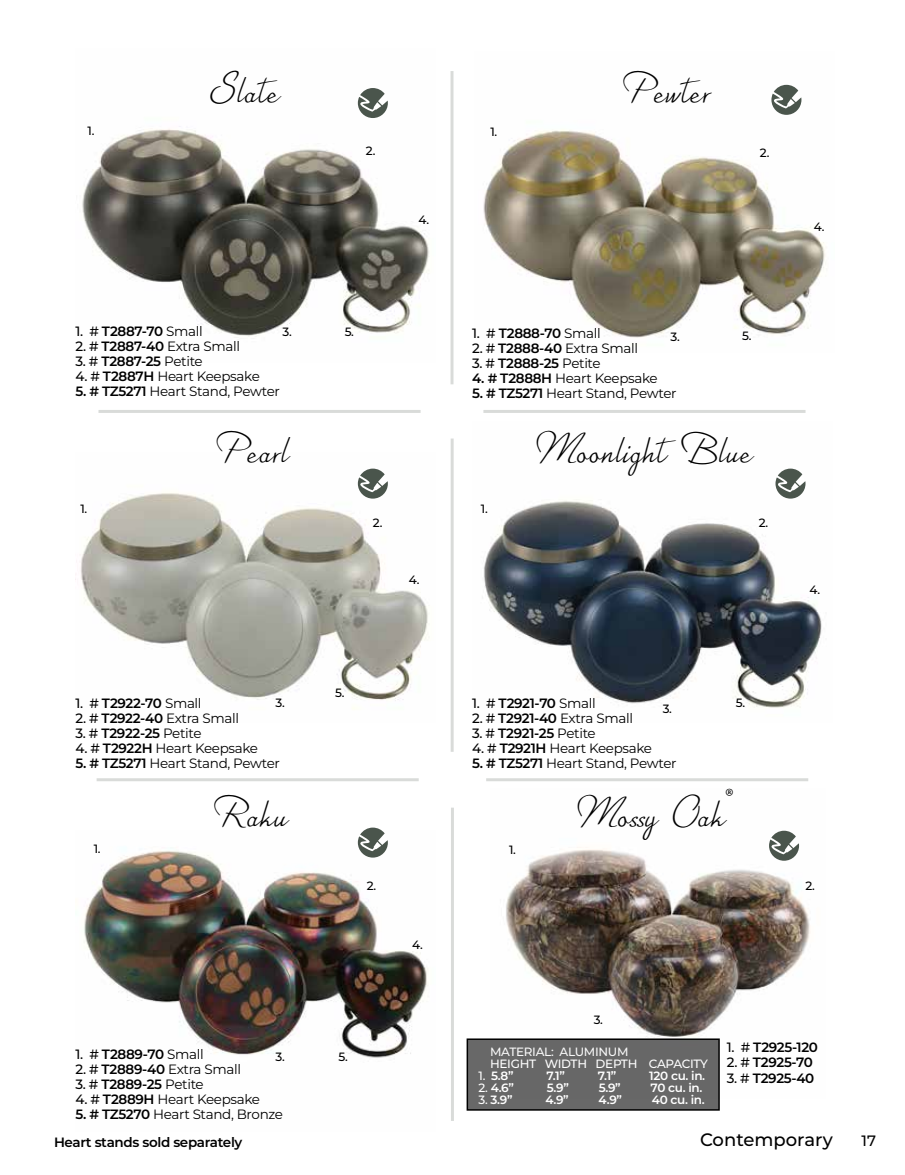
<style>
.page{position:relative;width:905px;height:1175px;background:#fff}
.page>*{position:absolute;margin:0;border:0;box-sizing:border-box;transform-origin:0 0}
.t1{font:45px "Distinction";color:#000}
.t2{font:500 18px "Montserrat";color:#000}
.t3{font:500 15px "Montserrat";color:#000}
.t4{font:13.5px "Montserrat";letter-spacing:-.025em;color:#000}
.t5{font:600 13.5px "Montserrat";letter-spacing:-.025em;color:#000}
.t6{font:600 12px "Montserrat";letter-spacing:-.025em;color:#fff}
.t7{font:500 12px "Montserrat";color:#000}
.t8{font:500 12px "Montserrat";letter-spacing:-.025em;color:#fff}
.t9{font:500 12px "Montserrat";letter-spacing:-.025em;color:#f8f8f8}
.s1{font-weight:500}
.s2{font-weight:400}
.s3{font-weight:600}
</style>
<div class="page">
<hr style="left:98px;top:410px;width:322px;height:3px;background:#4a554c">
<hr style="left:483px;top:410px;width:322px;height:3px;background:#4a554c">
<hr style="left:450px;top:71px;width:3px;height:313px;background:#4a554c">
<hr style="left:450px;top:438px;width:3px;height:314px;background:#4a554c">
<hr style="left:451px;top:807px;width:3px;height:313px;background:#4a554c">
<hr style="left:97px;top:778px;width:322px;height:3px;background:#4a554c">
<hr style="left:486px;top:778px;width:322px;height:3px;background:#4a554c">
<img style="left:82px;top:101px;width:347px;height:237px">
<img style="left:483px;top:84px;width:343px;height:254px">
<img style="left:84px;top:841px;width:344px;height:217px">
<img style="left:482px;top:481px;width:340px;height:227px">
<img style="left:75px;top:482px;width:355px;height:227px">
<img style="left:506px;top:845px;width:304px;height:253px">
<div style="left:467px;top:1039px;width:252px;height:70px;background:#686868"></div>
<div style="left:466px;top:1038px;width:253px;height:72px;border:2px solid #000"></div>
<svg style="left:358px;top:88px;width:30px;height:30px"></svg>
<svg style="left:771px;top:85px;width:30px;height:30px"></svg>
<svg style="left:358px;top:468px;width:30px;height:30px"></svg>
<svg style="left:775px;top:468px;width:30px;height:30px"></svg>
<svg style="left:358px;top:827px;width:30px;height:30px"></svg>
<svg style="left:769px;top:830px;width:30px;height:30px"></svg>
<p class="t7" style="left:87px;top:122px;width:8px">1.</p>
<h1 class="t1" style="left:211px;top:61px;width:71px">Slate</h1>
<h1 class="t1" style="left:623px;top:61px;width:89px">Pewter</h1>
<p class="t7" style="left:366px;top:143px;width:11px">2.</p>
<p class="t7" style="left:418px;top:211px;width:12px">4.</p>
<p class="t7" style="left:490px;top:123px;width:8px">1.</p>
<p class="t7" style="left:760px;top:144px;width:11px">2.</p>
<p class="t7" style="left:813px;top:218px;width:12px">4.</p>
<p class="t5" style="left:75px;top:321px;width:129px"><span class="s1">1. #</span> T2887-70 <span class="s2">Small</span></p>
<p class="t4" style="left:75px;top:337px;width:166px"><span class="s1">2. #</span> <span class="s3">T2887-40</span> Extra Small</p>
<p class="t5" style="left:75px;top:351px;width:129px"><span class="s1">3. #</span> T2887-25 <span class="s2">Petite</span></p>
<p class="t4" style="left:75px;top:367px;width:186px"><span class="s1">4. #</span> <span class="s3">T2887H</span> Heart Keepsake</p>
<p class="t4" style="left:75px;top:382px;width:206px"><span class="s3">5. # TZ5271</span> Heart Stand, Pewter</p>
<p class="t7" style="left:282px;top:324px;width:11px">3.</p>
<p class="t7" style="left:345px;top:324px;width:11px">5.</p>
<p class="t5" style="left:472px;top:324px;width:130px"><span class="s1">1. #</span> T2888-70 <span class="s2">Small</span></p>
<p class="t4" style="left:472px;top:339px;width:167px"><span class="s1">2. #</span> <span class="s3">T2888-40</span> Extra Small</p>
<p class="t5" style="left:472px;top:354px;width:130px"><span class="s1">3. #</span> T2888-25 <span class="s2">Petite</span></p>
<p class="t4" style="left:472px;top:369px;width:187px"><span class="s3">4. # T2888H</span> Heart Keepsake</p>
<p class="t4" style="left:472px;top:384px;width:206px"><span class="s3">5. # TZ5271</span> Heart Stand, Pewter</p>
<p class="t7" style="left:670px;top:329px;width:11px">3.</p>
<p class="t7" style="left:742px;top:328px;width:11px">5.</p>
<p class="t7" style="left:80px;top:500px;width:8px">1.</p>
<h1 class="t1" style="left:217px;top:421px;width:74px">Pearl</h1>
<h1 class="t1" style="left:536px;top:421px;width:218px">Moonlight Blue</h1>
<p class="t7" style="left:373px;top:514px;width:11px">2.</p>
<p class="t7" style="left:409px;top:571px;width:12px">4.</p>
<p class="t7" style="left:481px;top:500px;width:8px">1.</p>
<p class="t7" style="left:759px;top:514px;width:11px">2.</p>
<p class="t5" style="left:75px;top:694px;width:127px"><span class="s1">1. #</span> T2922-70 <span class="s2">Small</span></p>
<p class="t4" style="left:75px;top:709px;width:165px"><span class="s1">2. #</span> <span class="s3">T2922-40</span> Extra Small</p>
<p class="t5" style="left:75px;top:724px;width:128px"><span class="s1">3. #</span> T2922-25 <span class="s2">Petite</span></p>
<p class="t4" style="left:75px;top:739px;width:184px"><span class="s1">4. #</span> <span class="s3">T2922H</span> Heart Keepsake</p>
<p class="t4" style="left:75px;top:754px;width:206px"><span class="s3">5. # TZ5271</span> Heart Stand, Pewter</p>
<p class="t7" style="left:275px;top:694px;width:11px">3.</p>
<p class="t7" style="left:335px;top:684px;width:11px">5.</p>
<p class="t5" style="left:472px;top:694px;width:125px"><span class="s1">1. #</span> T2921-70 <span class="s2">Small</span></p>
<p class="t4" style="left:472px;top:709px;width:162px"><span class="s1">2. #</span> <span class="s3">T2921-40</span> Extra Small</p>
<p class="t5" style="left:472px;top:724px;width:125px"><span class="s1">3. #</span> T2921-25 <span class="s2">Petite</span></p>
<p class="t4" style="left:472px;top:739px;width:181px"><span class="s1">4. #</span> <span class="s3">T2921H</span> Heart Keepsake</p>
<p class="t4" style="left:472px;top:754px;width:206px"><span class="s3">5. # TZ5271</span> Heart Stand, Pewter</p>
<p class="t7" style="left:662px;top:700px;width:11px">3.</p>
<p class="t7" style="left:735px;top:694px;width:11px">5.</p>
<p class="t7" style="left:94px;top:840px;width:8px">1.</p>
<h1 class="t1" style="left:212px;top:785px;width:77px">Raku</h1>
<h1 class="t1" style="left:577px;top:785px;width:157px">Mossy Oak<sup>®</sup></h1>
<p class="t7" style="left:366px;top:877px;width:11px">2.</p>
<p class="t7" style="left:412px;top:936px;width:12px">4.</p>
<p class="t7" style="left:509px;top:841px;width:8px">1.</p>
<p class="t7" style="left:593px;top:1011px;width:11px">3.</p>
<p class="t7" style="left:809px;top:581px;width:12px">4.</p>
<p class="t7" style="left:805px;top:877px;width:11px">2.</p>
<p class="t5" style="left:75px;top:1044px;width:130px"><span class="s1">1. #</span> T2889-70 <span class="s2">Small</span></p>
<p class="t4" style="left:75px;top:1059px;width:167px"><span class="s1">2. #</span> <span class="s3">T2889-40</span> Extra Small</p>
<p class="t5" style="left:75px;top:1074px;width:130px"><span class="s1">3. #</span> T2889-25 <span class="s2">Petite</span></p>
<p class="t4" style="left:75px;top:1089px;width:186px"><span class="s1">4. #</span> <span class="s3">T2889H</span> Heart Keepsake</p>
<p class="t4" style="left:75px;top:1104px;width:209px"><span class="s3">5. # TZ5270</span> Heart Stand, Bronze</p>
<p class="t7" style="left:275px;top:1048px;width:11px">3.</p>
<p class="t7" style="left:338px;top:1048px;width:11px">5.</p>
<p class="t9" style="left:490px;top:1043px;width:140px">MATERIAL: ALUMINUM</p>
<p class="t8" style="left:490px;top:1055px;width:219px">HEIGHT WIDTH DEPTH CAPACITY</p>
<p class="t6" style="left:478px;top:1067px;width:36px"><span class="s1">1.</span> 5.8”</p>
<p class="t6" style="left:546px;top:1067px;width:20px">7.1”</p>
<p class="t6" style="left:598px;top:1067px;width:20px">7.1”</p>
<p class="t6" style="left:649px;top:1067px;width:57px">120 cu. in.</p>
<p class="t6" style="left:478px;top:1079px;width:37px"><span class="s1">2.</span> 4.6”</p>
<p class="t6" style="left:547px;top:1079px;width:24px">5.9”</p>
<p class="t6" style="left:598px;top:1079px;width:24px">5.9”</p>
<p class="t6" style="left:650px;top:1079px;width:53px">70 cu. in.</p>
<p class="t6" style="left:478px;top:1091px;width:35px"><span class="s1">3.</span> 3.9”</p>
<p class="t6" style="left:545px;top:1091px;width:25px">4.9”</p>
<p class="t6" style="left:598px;top:1091px;width:25px">4.9”</p>
<p class="t6" style="left:652px;top:1091px;width:54px">40 cu. in.</p>
<p class="t5" style="left:726px;top:1037px;width:93px"><span class="s1">1. #</span> T2925-120</p>
<p class="t5" style="left:726px;top:1052px;width:88px"><span class="s1">2. #</span> T2925-70</p>
<p class="t5" style="left:726px;top:1068px;width:89px"><span class="s1">3. #</span> T2925-40</p>
<p class="t5" style="left:54px;top:1132px;width:190px">Heart stands sold separately</p>
<h2 class="t2" style="left:700px;top:1127px;width:134px">Contemporary</h2>
<p class="t3" style="left:861px;top:1130px;width:16px">17</p>
</div>
